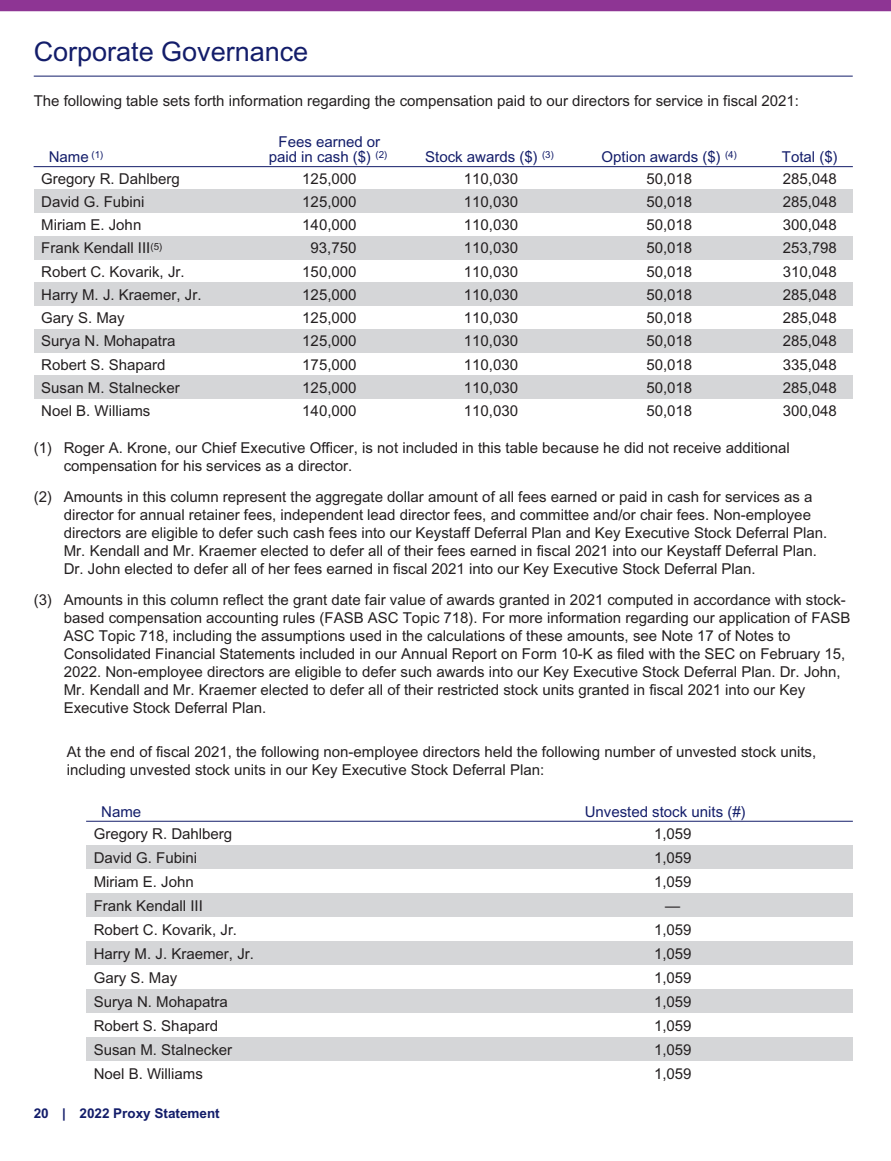
<style>
.page{position:relative;width:891px;height:1161px;background:#fff}
.page>*{position:absolute;margin:0;border:0;box-sizing:border-box;transform-origin:0 0}
.t1{font:27px "Arial";color:#131d6a}
.t2{font:15px/18px "Arial";color:#231f20}
.t3{font:15px/15px "Arial";color:#131d6a;text-align:center}
.t4{font:700 13.5px "Arial";color:#131d6a}
</style>
<div class="page">
<div style="left:0;top:0;width:891px;height:11px;background:#8e3594"></div>
<hr style="left:34px;top:76px;width:819px;height:1px;background:#131d6a">
<div style="left:34px;top:190px;width:819px;height:23px;background:#d5d6d8"></div>
<div style="left:34px;top:236px;width:819px;height:23px;background:#d5d6d8"></div>
<div style="left:34px;top:283px;width:819px;height:23px;background:#d5d6d8"></div>
<div style="left:34px;top:329px;width:819px;height:23px;background:#d5d6d8"></div>
<div style="left:34px;top:376px;width:819px;height:23px;background:#d5d6d8"></div>
<hr style="left:34px;top:166px;width:818px;height:1px;background:#131d6a">
<div style="left:86px;top:845px;width:767px;height:24px;background:#d5d6d8"></div>
<div style="left:86px;top:893px;width:767px;height:24px;background:#d5d6d8"></div>
<div style="left:86px;top:941px;width:767px;height:24px;background:#d5d6d8"></div>
<div style="left:86px;top:989px;width:767px;height:24px;background:#d5d6d8"></div>
<div style="left:86px;top:1037px;width:767px;height:24px;background:#d5d6d8"></div>
<hr style="left:87px;top:821px;width:765px;height:1px;background:#131d6a">
<h1 class="t1" style="left:34px;top:41px;width:276px">Corporate Governance</h1>
<p class="t2" style="left:34px;top:93px;width:767px">The following table sets forth information regarding the compensation paid to our directors for service in fiscal 2021:</p>
<p class="t3" style="left:49px;top:151px;width:56px">Name <sup>(1)</sup></p>
<p class="t3" style="left:269px;top:136px;width:120px">Fees earned or paid in cash ($) <sup>(2)</sup></p>
<p class="t3" style="left:425px;top:151px;width:130px">Stock awards ($) <sup>(3)</sup></p>
<p class="t3" style="left:602px;top:151px;width:137px">Option awards ($) <sup>(4)</sup></p>
<p class="t3" style="left:782px;top:151px;width:57px">Total ($)</p>
<p class="t2" style="left:41px;top:171px;width:140px">Gregory R. Dahlberg</p>
<p class="t2" style="left:302px;top:171px;width:56px">125,000</p>
<p class="t2" style="left:464px;top:171px;width:56px">110,030</p>
<p class="t2" style="left:646px;top:171px;width:47px">50,018</p>
<p class="t2" style="left:783px;top:171px;width:56px">285,048</p>
<p class="t2" style="left:41px;top:194px;width:105px">David G. Fubini</p>
<p class="t2" style="left:302px;top:194px;width:56px">125,000</p>
<p class="t2" style="left:464px;top:194px;width:56px">110,030</p>
<p class="t2" style="left:646px;top:194px;width:47px">50,018</p>
<p class="t2" style="left:783px;top:194px;width:56px">285,048</p>
<p class="t2" style="left:41px;top:217px;width:102px">Miriam E. John</p>
<p class="t2" style="left:302px;top:217px;width:56px">140,000</p>
<p class="t2" style="left:464px;top:217px;width:56px">110,030</p>
<p class="t2" style="left:646px;top:217px;width:47px">50,018</p>
<p class="t2" style="left:783px;top:217px;width:56px">300,048</p>
<p class="t2" style="left:41px;top:240px;width:123px">Frank Kendall III<sup>(5)</sup></p>
<p class="t2" style="left:311px;top:240px;width:47px">93,750</p>
<p class="t2" style="left:464px;top:240px;width:56px">110,030</p>
<p class="t2" style="left:646px;top:240px;width:47px">50,018</p>
<p class="t2" style="left:783px;top:240px;width:56px">253,798</p>
<p class="t2" style="left:41px;top:264px;width:145px">Robert C. Kovarik, Jr.</p>
<p class="t2" style="left:302px;top:264px;width:56px">150,000</p>
<p class="t2" style="left:464px;top:264px;width:56px">110,030</p>
<p class="t2" style="left:646px;top:264px;width:47px">50,018</p>
<p class="t2" style="left:783px;top:264px;width:56px">310,048</p>
<p class="t2" style="left:41px;top:287px;width:162px">Harry M. J. Kraemer, Jr.</p>
<p class="t2" style="left:302px;top:287px;width:56px">125,000</p>
<p class="t2" style="left:464px;top:287px;width:56px">110,030</p>
<p class="t2" style="left:646px;top:287px;width:47px">50,018</p>
<p class="t2" style="left:783px;top:287px;width:56px">285,048</p>
<p class="t2" style="left:41px;top:310px;width:85px">Gary S. May</p>
<p class="t2" style="left:302px;top:310px;width:56px">125,000</p>
<p class="t2" style="left:464px;top:310px;width:56px">110,030</p>
<p class="t2" style="left:646px;top:310px;width:47px">50,018</p>
<p class="t2" style="left:783px;top:310px;width:56px">285,048</p>
<p class="t2" style="left:41px;top:333px;width:136px">Surya N. Mohapatra</p>
<p class="t2" style="left:302px;top:333px;width:56px">125,000</p>
<p class="t2" style="left:464px;top:333px;width:56px">110,030</p>
<p class="t2" style="left:646px;top:333px;width:47px">50,018</p>
<p class="t2" style="left:783px;top:333px;width:56px">285,048</p>
<p class="t2" style="left:41px;top:357px;width:126px">Robert S. Shapard</p>
<p class="t2" style="left:302px;top:357px;width:56px">175,000</p>
<p class="t2" style="left:464px;top:357px;width:56px">110,030</p>
<p class="t2" style="left:646px;top:357px;width:47px">50,018</p>
<p class="t2" style="left:783px;top:357px;width:56px">335,048</p>
<p class="t2" style="left:41px;top:380px;width:140px">Susan M. Stalnecker</p>
<p class="t2" style="left:302px;top:380px;width:56px">125,000</p>
<p class="t2" style="left:464px;top:380px;width:56px">110,030</p>
<p class="t2" style="left:646px;top:380px;width:47px">50,018</p>
<p class="t2" style="left:783px;top:380px;width:56px">285,048</p>
<p class="t2" style="left:41px;top:403px;width:111px">Noel B. Williams</p>
<p class="t2" style="left:302px;top:403px;width:56px">140,000</p>
<p class="t2" style="left:464px;top:403px;width:56px">110,030</p>
<p class="t2" style="left:646px;top:403px;width:47px">50,018</p>
<p class="t2" style="left:783px;top:403px;width:56px">300,048</p>
<p class="t2" style="left:64px;top:440px;width:728px;text-indent:-30px">(1) Roger A. Krone, our Chief Executive Officer, is not included in this table because he did not receive additional compensation for his services as a director.</p>
<p class="t2" style="left:64px;top:489px;width:765px;text-indent:-30px">(2) Amounts in this column represent the aggregate dollar amount of all fees earned or paid in cash for services as a director for annual retainer fees, independent lead director fees, and committee and/or chair fees. Non-employee directors are eligible to defer such cash fees into our Keystaff Deferral Plan and Key Executive Stock Deferral Plan.<br>Mr. Kendall and Mr. Kraemer elected to defer all of their fees earned in fiscal 2021 into our Keystaff Deferral Plan.<br>Dr. John elected to defer all of her fees earned in fiscal 2021 into our Key Executive Stock Deferral Plan.</p>
<p class="t2" style="left:64px;top:592px;width:788px;text-indent:-30px">(3) Amounts in this column reflect the grant date fair value of awards granted in 2021 computed in accordance with stock&shy;based compensation accounting rules (FASB ASC Topic 718). For more information regarding our application of FASB ASC Topic 718, including the assumptions used in the calculations of these amounts, see Note 17 of Notes to Consolidated Financial Statements included in our Annual Report on Form 10-K as filed with the SEC on February 15, 2022. Non-employee directors are eligible to defer such awards into our Key Executive Stock Deferral Plan. Dr. John, Mr. Kendall and Mr. Kraemer elected to defer all of their restricted stock units granted in fiscal 2021 into our Key Executive Stock Deferral Plan.</p>
<p class="t2" style="left:67px;top:744px;width:751px">At the end of fiscal 2021, the following non-employee directors held the following number of unvested stock units, including unvested stock units in our Key Executive Stock Deferral Plan:</p>
<p class="t3" style="left:101px;top:805px;width:42px">Name</p>
<p class="t3" style="left:585px;top:805px;width:162px">Unvested stock units (#)</p>
<p class="t2" style="left:94px;top:826px;width:140px">Gregory R. Dahlberg</p>
<p class="t2" style="left:654px;top:826px;width:39px">1,059</p>
<p class="t2" style="left:94px;top:850px;width:105px">David G. Fubini</p>
<p class="t2" style="left:654px;top:850px;width:39px">1,059</p>
<p class="t2" style="left:94px;top:874px;width:102px">Miriam E. John</p>
<p class="t2" style="left:654px;top:874px;width:39px">1,059</p>
<p class="t2" style="left:94px;top:898px;width:111px">Frank Kendall III</p>
<p class="t2" style="left:665px;top:898px;width:16px">—</p>
<p class="t2" style="left:94px;top:922px;width:145px">Robert C. Kovarik, Jr.</p>
<p class="t2" style="left:654px;top:922px;width:39px">1,059</p>
<p class="t2" style="left:94px;top:946px;width:162px">Harry M. J. Kraemer, Jr.</p>
<p class="t2" style="left:654px;top:946px;width:39px">1,059</p>
<p class="t2" style="left:94px;top:970px;width:85px">Gary S. May</p>
<p class="t2" style="left:654px;top:970px;width:39px">1,059</p>
<p class="t2" style="left:94px;top:994px;width:136px">Surya N. Mohapatra</p>
<p class="t2" style="left:654px;top:994px;width:39px">1,059</p>
<p class="t2" style="left:94px;top:1018px;width:126px">Robert S. Shapard</p>
<p class="t2" style="left:654px;top:1018px;width:39px">1,059</p>
<p class="t2" style="left:94px;top:1042px;width:140px">Susan M. Stalnecker</p>
<p class="t2" style="left:654px;top:1042px;width:39px">1,059</p>
<p class="t2" style="left:94px;top:1066px;width:111px">Noel B. Williams</p>
<p class="t2" style="left:654px;top:1066px;width:39px">1,059</p>
<p class="t4" style="left:34px;top:1109px;width:188px">20 | 2022 Proxy Statement</p>
</div>
